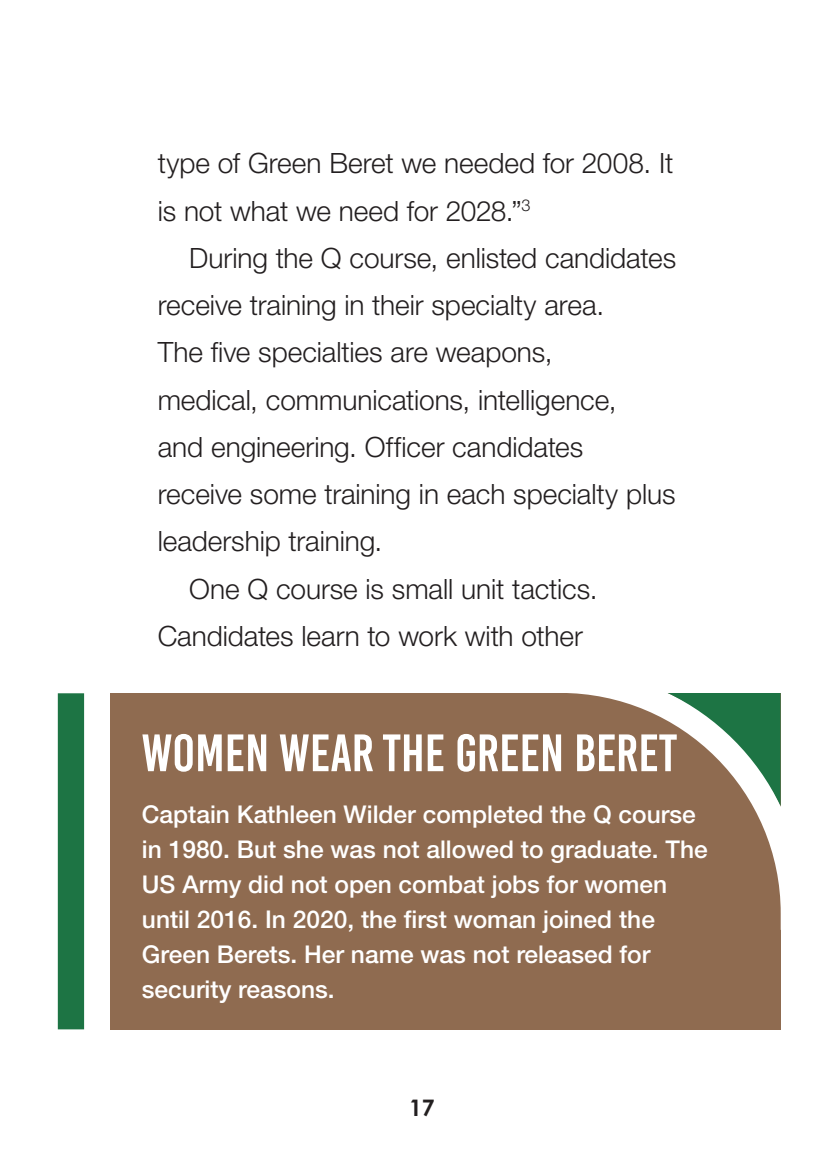
<style>
.page{position:relative;width:820px;height:1166px;background:#fff}
.page>*{position:absolute;margin:0;border:0;box-sizing:border-box;transform-origin:0 0}
.t1{font:52.5px "Bebas Kai";color:#fff}
.t2{font:300 28px/47.2px "Helvetica Neue LT Std";letter-spacing:-.005em;color:#231f20}
.t3{font:500 24.5px/35px "Helvetica Neue LT Std";color:#fff}
.t4{font:700 22.75px "Century Gothic";color:#231f20}
</style>
<div class="page">
<div style="left:110px;top:693px;width:670px;height:336px;background:#8f6b50"></div>
<div style="left:58px;top:693px;width:26px;height:336px;background:#1d7444"></div>
<svg style="left:568px;top:693px;width:213px;height:237px"></svg>
<svg style="left:666px;top:693px;width:114px;height:113px"></svg>
<div style="left:780px;top:674px;width:19px;height:221px;background:#fff"></div>
<p class="t2" style="left:158px;top:139px;width:517px">type of Green Beret we needed for 2008. It is not what we need for 2028.”<sup>3</sup></p>
<p class="t2" style="left:189px;top:234px;width:488px">During the Q course, enlisted candidates</p>
<p class="t2" style="left:158px;top:281px;width:447px">receive training in their specialty area.</p>
<p class="t2" style="left:158px;top:328px;width:396px">The five specialties are weapons,</p>
<p class="t2" style="left:158px;top:375px;width:460px">medical, communications, intelligence,</p>
<p class="t2" style="left:158px;top:423px;width:427px">and engineering. Officer candidates</p>
<p class="t2" style="left:158px;top:470px;width:519px">receive some training in each specialty plus</p>
<p class="t2" style="left:158px;top:517px;width:226px">leadership training.</p>
<p class="t2" style="left:189px;top:564px;width:409px">One Q course is small unit tactics.</p>
<p class="t2" style="left:158px;top:611px;width:426px">Candidates learn to work with other</p>
<h1 class="t1" style="left:141px;top:725px;width:537px">WOMEN WEAR THE GREEN BERET</h1>
<p class="t3" style="left:142px;top:796px;width:567px">Captain Kathleen Wilder completed the Q course in 1980. But she was not allowed to graduate. The US Army did not open combat jobs for women until 2016. In 2020, the first woman joined the Green Berets. Her name was not released for security reasons.</p>
<p class="t4" style="left:409px;top:1090px;width:27px">17</p>
</div>
